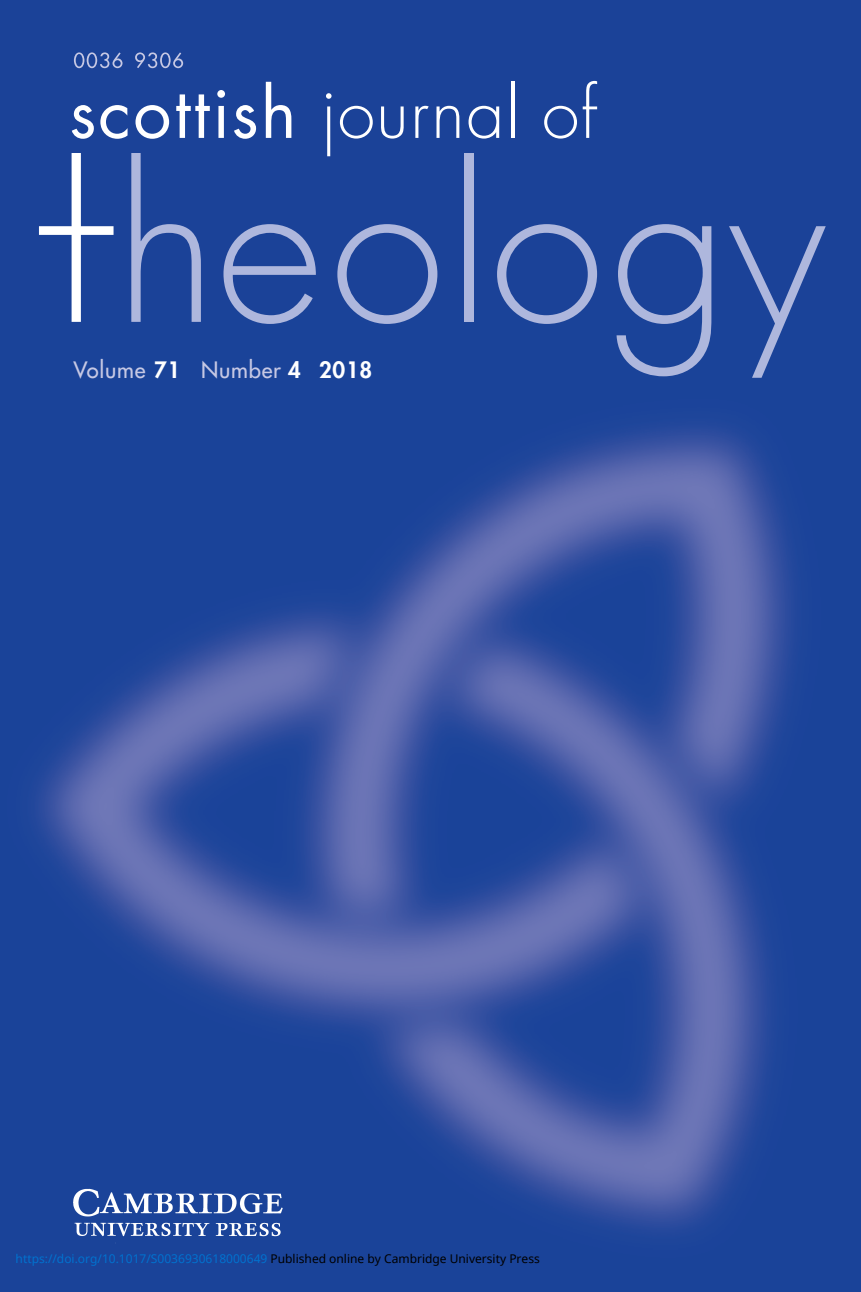
<style>
.page{position:relative;width:861px;height:1292px;background:#fff}
.page>*{position:absolute;margin:0;border:0;box-sizing:border-box;transform-origin:0 0}
.t1{font:300 68px "Futura";letter-spacing:.025em;color:#fff}
.t2{font:22px "Futura";letter-spacing:.035em;color:#c6c8e4}
.t3{font:12px "Noto Sans";color:#0172cf}
.s1{font-weight:400}
.s2{font-weight:800;color:#fff}
.s3{color:#000}
</style>
<div class="page">
<div style="left:0;top:0;width:860px;height:1291px;background:#1b4298"></div>
<img style="left:35px;top:310px;width:758px;height:920px">
<img style="left:64px;top:1178px;width:230px;height:66px">
<svg style="left:74px;top:52px;width:109px;height:16px"></svg>
<svg style="left:39px;top:153px;width:74px;height:169px"></svg>
<svg style="left:131px;top:153px;width:70px;height:169px"></svg>
<svg style="left:223px;top:224px;width:93px;height:100px"></svg>
<svg style="left:337px;top:224px;width:100px;height:100px"></svg>
<div style="left:464px;top:153px;width:9px;height:169px;background:#aeb7dd"></div>
<svg style="left:497px;top:224px;width:100px;height:100px"></svg>
<svg style="left:616px;top:224px;width:95px;height:152px"></svg>
<svg style="left:728px;top:226px;width:97px;height:152px"></svg>
<h1 class="t1" style="left:69px;top:81px;width:529px"><span class="s1">scottish</span> journal of</h1>
<h2 class="t2" style="left:74px;top:358px;width:300px">Volume <span class="s2">71</span> Number <span class="s2">4 2018</span></h2>
<p class="t3" style="left:16px;top:1250px;width:525px">https://doi.org/10.1017/S0036930618000649 <span class="s3">Published online by Cambridge University Press</span></p>
</div>
